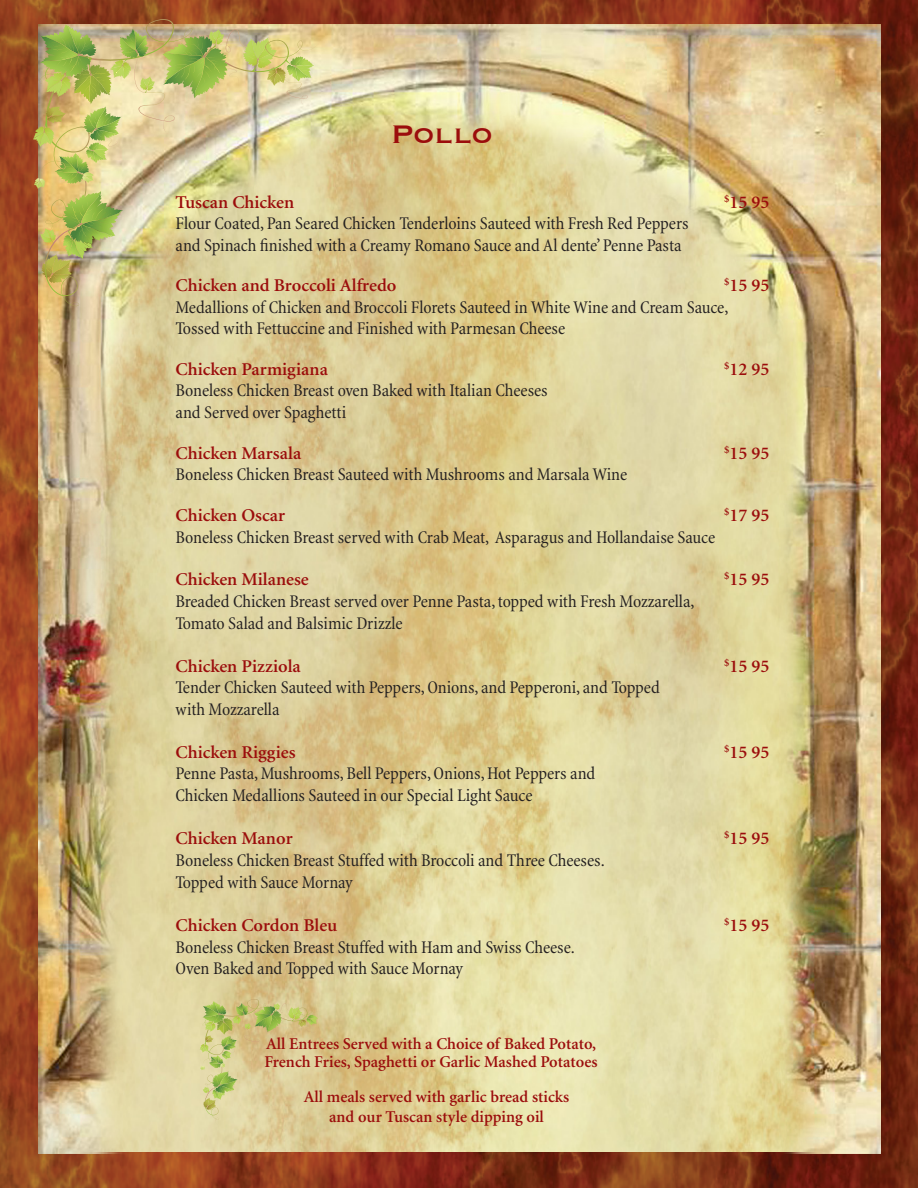
<style>
.page{position:relative;width:918px;height:1188px;background:#fff}
.page>*{position:absolute;margin:0;border:0;box-sizing:border-box;transform-origin:0 0}
.t1{font:33px "Copperplate";color:#9b0d0c}
.t2{font:condensed 18px/21.8px "Minion";letter-spacing:-.005em;color:#231f20}
.t3{font:600 18px "Minion";color:#9b0d0c}
.t4{font:600 16.5px/19.8px "Minion";color:#9b0d0c;text-align:center}
</style>
<div class="page">
<img style="left:0;top:0;width:918px;height:1188px">
<img style="left:39px;top:25px;width:842px;height:1129px">
<img style="left:31px;top:19px;width:289px;height:301px">
<svg style="left:199px;top:999px;width:122px;height:127px"></svg>
<p class="t1" style="left:391px;top:113px;width:103px">Pollo</p>
<p class="t3" style="left:176px;top:193px;width:120px">Tuscan Chicken</p>
<p class="t3" style="left:724px;top:193px;width:47px"><sup>$</sup>15 95</p>
<p class="t2" style="left:176px;top:213px;width:515px;line-height:21.3px">Flour Coated, Pan Seared Chicken Tenderloins Sauteed with Fresh Red Peppers and Spinach finished with a Creamy Romano Sauce and Al dente’ Penne Pasta</p>
<p class="t3" style="left:176px;top:276px;width:222px">Chicken and Broccoli Alfredo</p>
<p class="t3" style="left:724px;top:276px;width:47px"><sup>$</sup>15 95</p>
<p class="t2" style="left:176px;top:297px;width:554px;line-height:21.3px">Medallions of Chicken and Broccoli Florets Sauteed in White Wine and Cream Sauce,<br>Tossed with Fettuccine and Finished with Parmesan Cheese</p>
<p class="t3" style="left:176px;top:360px;width:154px">Chicken Parmigiana</p>
<p class="t3" style="left:724px;top:360px;width:47px"><sup>$</sup>12 95</p>
<p class="t2" style="left:176px;top:380px;width:374px">Boneless Chicken Breast oven Baked with Italian Cheeses and Served over Spaghetti</p>
<p class="t3" style="left:176px;top:444px;width:127px">Chicken Marsala</p>
<p class="t3" style="left:724px;top:444px;width:47px"><sup>$</sup>15 95</p>
<p class="t2" style="left:176px;top:464px;width:453px">Boneless Chicken Breast Sauteed with Mushrooms and Marsala Wine</p>
<p class="t3" style="left:176px;top:506px;width:111px">Chicken Oscar</p>
<p class="t3" style="left:724px;top:506px;width:47px"><sup>$</sup>17 95</p>
<p class="t2" style="left:176px;top:527px;width:541px">Boneless Chicken Breast served with Crab Meat, Asparagus and Hollandaise Sauce</p>
<p class="t3" style="left:176px;top:571px;width:135px">Chicken Milanese</p>
<p class="t3" style="left:724px;top:571px;width:47px"><sup>$</sup>15 95</p>
<p class="t2" style="left:176px;top:591px;width:521px">Breaded Chicken Breast served over Penne Pasta, topped with Fresh Mozzarella,</p>
<p class="t2" style="left:176px;top:613px;width:229px">Tomato Salad and Balsimic Drizzle</p>
<p class="t3" style="left:176px;top:657px;width:127px">Chicken Pizziola</p>
<p class="t3" style="left:724px;top:657px;width:47px"><sup>$</sup>15 95</p>
<p class="t2" style="left:176px;top:677px;width:486px">Tender Chicken Sauteed with Peppers, Onions, and Pepperoni, and Topped</p>
<p class="t2" style="left:176px;top:699px;width:105px">with Mozzarella</p>
<p class="t3" style="left:176px;top:743px;width:121px">Chicken Riggies</p>
<p class="t3" style="left:724px;top:743px;width:47px"><sup>$</sup>15 95</p>
<p class="t2" style="left:176px;top:763px;width:421px">Penne Pasta, Mushrooms, Bell Peppers, Onions, Hot Peppers and<br>Chicken Medallions Sauteed in our Special Light Sauce</p>
<p class="t3" style="left:176px;top:829px;width:119px">Chicken Manor</p>
<p class="t3" style="left:724px;top:829px;width:47px"><sup>$</sup>15 95</p>
<p class="t2" style="left:176px;top:850px;width:431px">Boneless Chicken Breast Stuffed with Broccoli and Three Cheeses.<br>Topped with Sauce Mornay</p>
<p class="t3" style="left:176px;top:916px;width:163px">Chicken Cordon Bleu</p>
<p class="t3" style="left:724px;top:916px;width:47px"><sup>$</sup>15 95</p>
<p class="t2" style="left:176px;top:936px;width:401px">Boneless Chicken Breast Stuffed with Ham and Swiss Cheese.<br>Oven Baked and Topped with Sauce Mornay</p>
<p class="t4" style="left:266px;top:1034px;width:332px">All Entrees Served with a Choice of Baked Potato,</p>
<p class="t4" style="left:264px;top:1052px;width:335px">French Fries, Spaghetti or Garlic Mashed Potatoes</p>
<p class="t4" style="left:304px;top:1087px;width:267px">All meals served with garlic bread sticks and our Tuscan style dipping oil</p>
</div>
